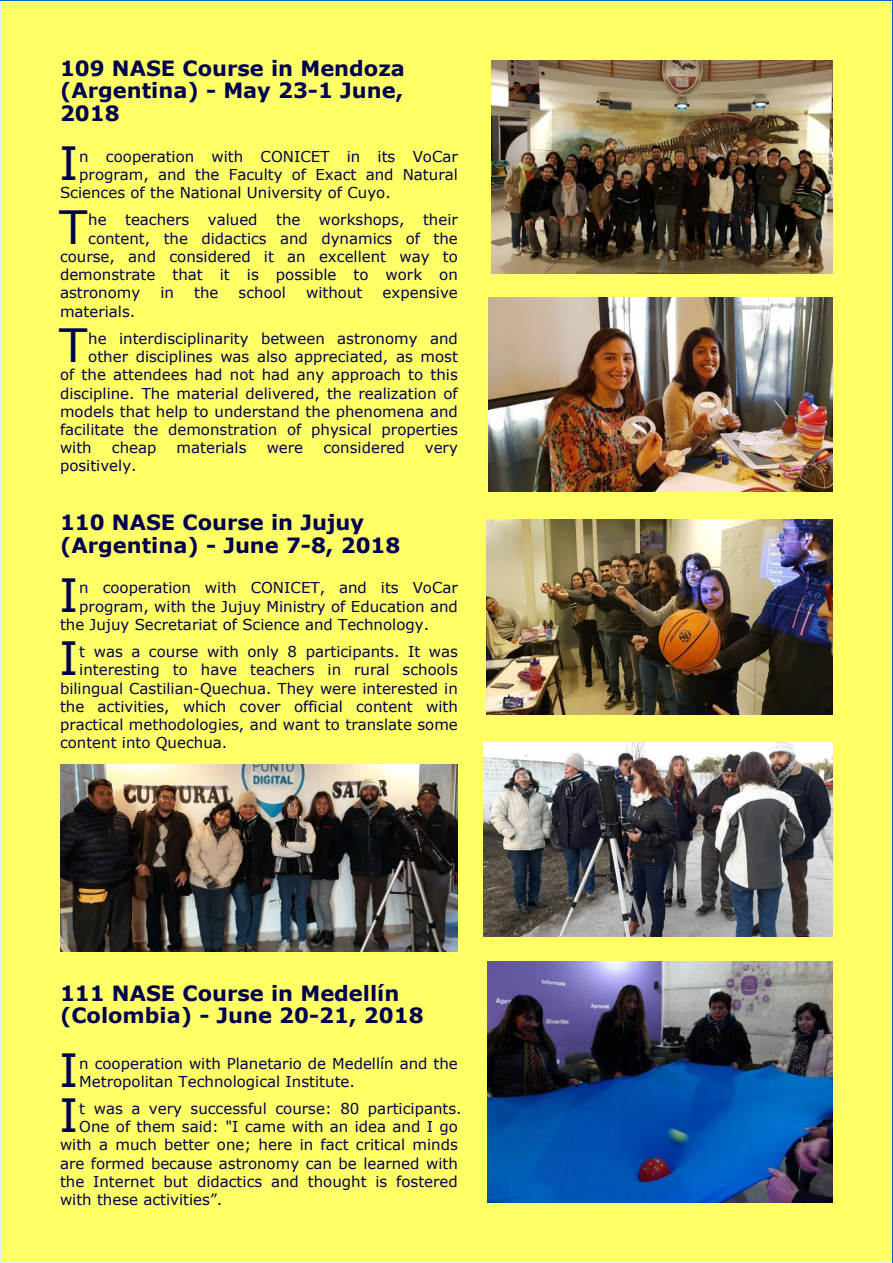
<style>
.page{position:relative;width:893px;height:1263px;background:#fff}
.page>*{position:absolute;margin:0;border:0;box-sizing:border-box;transform-origin:0 0}
.t1{font:45.75px "Verdana";color:#000050}
.t2{font:700 21px/22.5px "Verdana";color:#000050}
.t3{font:15px/18.3px "Verdana";color:#000050}
</style>
<div class="page">
<div style="left:1px;top:1px;width:891px;height:1261px;background:#ff6"></div>
<img style="left:491px;top:60px;width:342px;height:213px">
<img style="left:487px;top:520px;width:346px;height:194px">
<img style="left:488px;top:298px;width:345px;height:193px">
<img style="left:487px;top:961px;width:346px;height:241px">
<img style="left:484px;top:743px;width:349px;height:193px">
<img style="left:60px;top:765px;width:398px;height:186px">
<h2 class="t2" style="left:60px;top:56px;width:346px;text-align:justify">109 NASE Course in Mendoza (Argentina) - May 23-1 June, 2018</h2>
<h1 class="t1" style="left:59px;top:134px;width:21px">I</h1>
<p class="t3" style="left:79px;top:147px;width:380px">n cooperation with CONICET in its VoCar</p>
<p class="t3" style="left:79px;top:165px;width:380px">program, and the Faculty of Exact and Natural</p>
<p class="t3" style="left:60px;top:183px;width:332px">Sciences of the National University of Cuyo.</p>
<h1 class="t1" style="left:59px;top:198px;width:30px">T</h1>
<p class="t3" style="left:88px;top:210px;width:371px">he teachers valued the workshops, their</p>
<p class="t3" style="left:88px;top:228px;width:371px">content, the didactics and dynamics of the</p>
<p class="t3" style="left:60px;top:247px;width:399px">course, and considered it an excellent way to</p>
<p class="t3" style="left:60px;top:265px;width:399px">demonstrate that it is possible to work on</p>
<p class="t3" style="left:60px;top:283px;width:82px">astronomy</p>
<p class="t3" style="left:160px;top:283px;width:15px">in</p>
<p class="t3" style="left:194px;top:283px;width:26px">the</p>
<p class="t3" style="left:239px;top:283px;width:49px">school</p>
<p class="t3" style="left:306px;top:283px;width:58px">without</p>
<p class="t3" style="left:383px;top:283px;width:77px">expensive</p>
<p class="t3" style="left:60px;top:301px;width:77px">materials.</p>
<h1 class="t1" style="left:59px;top:316px;width:30px">T</h1>
<p class="t3" style="left:88px;top:329px;width:371px">he interdisciplinarity between astronomy and</p>
<p class="t3" style="left:88px;top:347px;width:371px">other disciplines was also appreciated, as most</p>
<p class="t3" style="left:60px;top:365px;width:399px">of the attendees had not had any approach to this</p>
<p class="t3" style="left:60px;top:383px;width:399px">discipline. The material delivered, the realization of</p>
<p class="t3" style="left:60px;top:402px;width:399px">models that help to understand the phenomena and</p>
<p class="t3" style="left:60px;top:420px;width:399px">facilitate the demonstration of physical properties</p>
<p class="t3" style="left:60px;top:438px;width:33px">with</p>
<p class="t3" style="left:112px;top:438px;width:46px">cheap</p>
<p class="t3" style="left:177px;top:438px;width:71px">materials</p>
<p class="t3" style="left:267px;top:438px;width:38px">were</p>
<p class="t3" style="left:323px;top:438px;width:83px">considered</p>
<p class="t3" style="left:425px;top:438px;width:35px">very</p>
<p class="t3" style="left:60px;top:456px;width:78px">positively.</p>
<h2 class="t2" style="left:60px;top:511px;width:342px">110 NASE Course in Jujuy (Argentina) - June 7-8, 2018</h2>
<h1 class="t1" style="left:59px;top:566px;width:21px">I</h1>
<p class="t3" style="left:79px;top:578px;width:380px">n cooperation with CONICET, and its VoCar</p>
<p class="t3" style="left:79px;top:596px;width:380px">program, with the Jujuy Ministry of Education and</p>
<p class="t3" style="left:60px;top:615px;width:371px">the Jujuy Secretariat of Science and Technology.</p>
<h1 class="t1" style="left:59px;top:629px;width:21px">I</h1>
<p class="t3" style="left:79px;top:642px;width:380px">t was a course with only 8 participants. It was</p>
<p class="t3" style="left:79px;top:660px;width:380px">interesting to have teachers in rural schools</p>
<p class="t3" style="left:60px;top:678px;width:399px">bilingual Castilian-Quechua. They were interested in</p>
<p class="t3" style="left:60px;top:697px;width:399px">the activities, which cover official content with</p>
<p class="t3" style="left:60px;top:715px;width:399px">practical methodologies, and want to translate some</p>
<p class="t3" style="left:60px;top:733px;width:169px">content into Quechua.</p>
<h2 class="t2" style="left:60px;top:981px;width:365px">111 NASE Course in Medellín (Colombia) - June 20-21, 2018</h2>
<h1 class="t1" style="left:59px;top:1041px;width:21px">I</h1>
<p class="t3" style="left:79px;top:1053px;width:380px">n cooperation with Planetario de Medellín and the<br>Metropolitan Technological Institute.</p>
<h1 class="t1" style="left:59px;top:1086px;width:21px">I</h1>
<p class="t3" style="left:79px;top:1099px;width:384px">t was a very successful course: 80 participants.</p>
<p class="t3" style="left:79px;top:1117px;width:380px">One of them said: "I came with an idea and I go</p>
<p class="t3" style="left:60px;top:1135px;width:399px">with a much better one; here in fact critical minds</p>
<p class="t3" style="left:60px;top:1153px;width:399px">are formed because astronomy can be learned with</p>
<p class="t3" style="left:60px;top:1172px;width:399px">the Internet but didactics and thought is fostered</p>
<p class="t3" style="left:60px;top:1190px;width:164px">with these activities”.</p>
</div>
